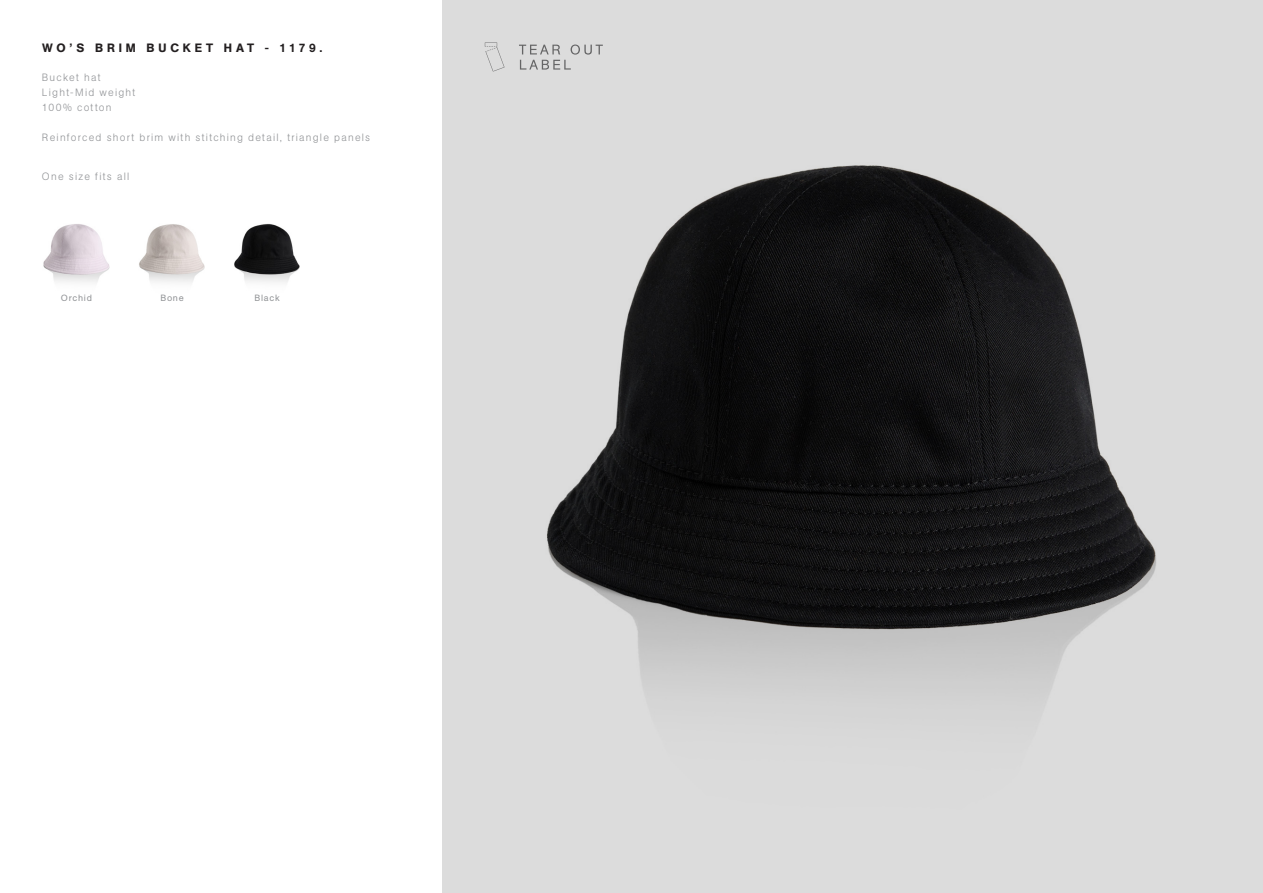
<style>
.page{position:relative;width:1263px;height:893px;background:#fff}
.page>*{position:absolute;margin:0;border:0;box-sizing:border-box;transform-origin:0 0}
.t1{font:500 12px "AG Book Pro";letter-spacing:.325em;color:#231f20}
.MEASUREMENTS{font:300 10.5px "AG Book Pro";letter-spacing:.115em;color:#939598}
.COLOUR_NAME{font:9px "AG Book Pro";letter-spacing:.075em;color:#939598}
</style>
<div class="page">
<img style="left:43px;top:223px;width:257px;height:60px">
<img style="left:442px;top:0;width:821px;height:893px">
<p class="t1" style="left:42px;top:40px;width:282px">WO’S BRIM BUCKET HAT - 1179.</p>
<p class="MEASUREMENTS" style="left:42px;top:70px;width:60px">Bucket hat</p>
<p class="MEASUREMENTS" style="left:42px;top:85px;width:95px">Light-Mid weight</p>
<p class="MEASUREMENTS" style="left:42px;top:100px;width:71px">100% cotton</p>
<p class="MEASUREMENTS" style="left:42px;top:130px;width:330px">Reinforced short brim with stitching detail, triangle panels</p>
<p class="MEASUREMENTS" style="left:42px;top:170px;width:89px">One size fits all</p>
<p class="COLOUR_NAME" style="left:61px;top:292px;width:33px">Orchid</p>
<p class="COLOUR_NAME" style="left:160px;top:292px;width:25px">Bone</p>
<p class="COLOUR_NAME" style="left:255px;top:292px;width:27px">Black</p>
</div>
